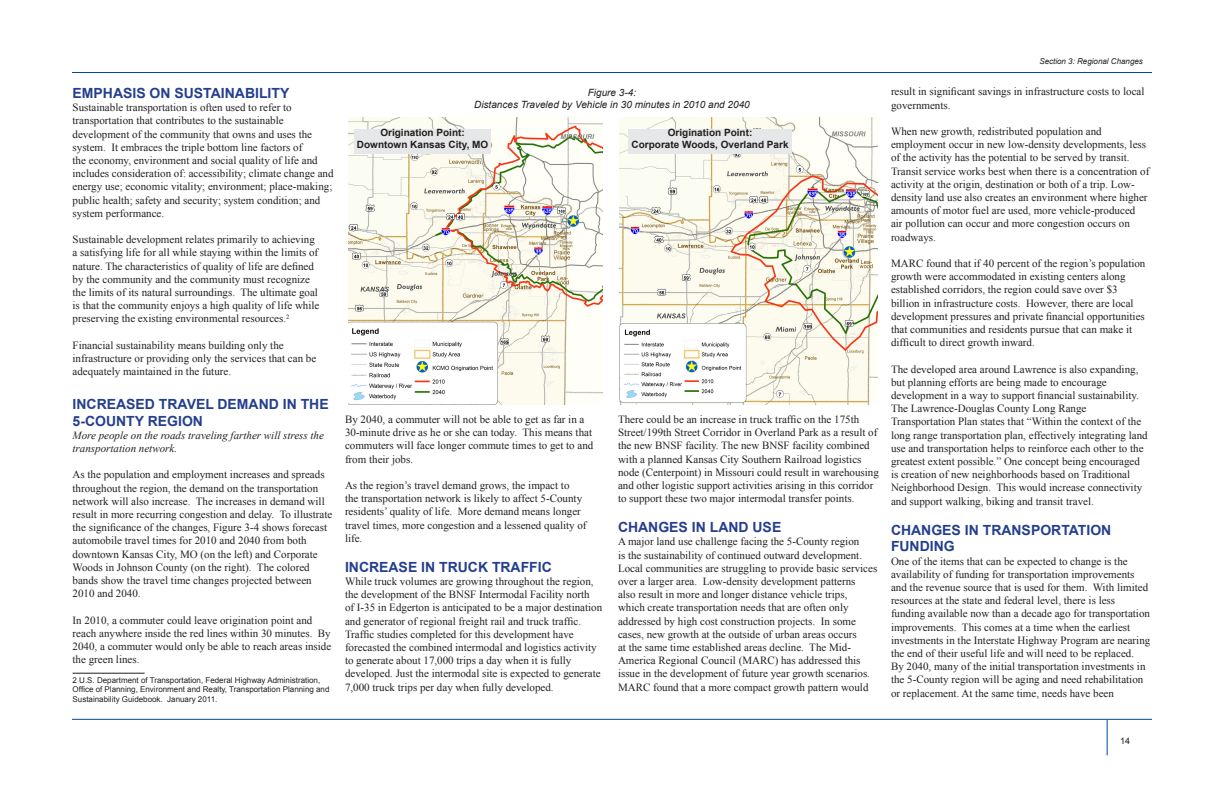
<style>
.page{position:relative;width:1224px;height:792px;background:#fff}
.page>*{position:absolute;margin:0;border:0;box-sizing:border-box;transform-origin:0 0}
.Section_Heading{font:700 14px/16.8px "Arial";color:#253f8e}
.Body_Text{font:11px/13.2px "Times New Roman";color:#231f20}
.Body_Text-2{font:italic 11px/13.2px "Times New Roman";color:#231f20}
.Chapter_Heading{font:700 10px "Arial";color:#231f20}
.Figure_Heading{font:italic 10px/12px "Arial";color:#231f20;text-align:center}
.t1{font:9px "Arial";color:#231f20}
.Footnote{font:8px/9.6px "Arial";color:#231f20}
.Small_Page_Heading{font:italic 8px "Arial";color:#231f20}
</style>
<div class="page">
<hr style="left:72px;top:719px;width:1080px;height:1px;background:#014b95">
<hr style="left:72px;top:72px;width:1080px;height:1px;background:#014b95">
<hr style="left:1107px;top:720px;width:1px;height:35px;background:#014b95">
<hr style="left:73px;top:673px;width:72px;height:1px;background:#231f20">
<img style="left:348px;top:118px;width:255px;height:286px">
<img style="left:620px;top:118px;width:258px;height:286px">
<div style="left:354px;top:129px;width:137px;height:25px;background:#e6e7e9"></div>
<div style="left:628px;top:129px;width:164px;height:25px;background:#e6e7e9"></div>
<p class="Section_Heading" style="left:73px;top:85px;width:218px">EMPHASIS ON SUSTAINABILITY</p>
<p class="Body_Text" style="left:73px;top:101px;width:263px">Sustainable transportation is often used to refer to transportation that contributes to the sustainable development of the community that owns and uses the system. It embraces the triple bottom line factors of<br>the economy, environment and social quality of life and includes consideration of: accessibility; climate change and energy use; economic vitality; environment; place-making; public health; safety and security; system condition; and system performance.</p>
<p class="Body_Text" style="left:73px;top:233px;width:248px">Sustainable development relates primarily to achieving a satisfying life for all while staying within the limits of nature. The characteristics of quality of life are defined by the community and the community must recognize the limits of its natural surroundings. The ultimate goal is that the community enjoys a high quality of life while preserving the existing environmental resources.<sup>2</sup></p>
<p class="Body_Text" style="left:73px;top:338px;width:245px">Financial sustainability means building only the infrastructure or providing only the services that can be adequately maintained in the future.</p>
<p class="Section_Heading" style="left:73px;top:396px;width:258px">INCREASED TRAVEL DEMAND IN THE<br>5-COUNTY REGION</p>
<p class="Body_Text-2" style="left:73px;top:428px;width:253px">More people on the roads traveling farther will stress the transportation network.</p>
<p class="Body_Text" style="left:73px;top:468px;width:261px">As the population and employment increases and spreads throughout the region, the demand on the transportation network will also increase. The increases in demand will result in more recurring congestion and delay. To illustrate the significance of the changes, Figure 3-4 shows forecast automobile travel times for 2010 and 2040 from both downtown Kansas City, MO (on the left) and Corporate Woods in Johnson County (on the right). The colored bands show the travel time changes projected between 2010 and 2040.</p>
<p class="Body_Text" style="left:73px;top:613px;width:260px">In 2010, a commuter could leave origination point and reach anywhere inside the red lines within 30 minutes. By 2040, a commuter would only be able to reach areas inside the green lines.</p>
<p class="Footnote" style="left:73px;top:675px;width:258px">2 U.S. Department of Transportation, Federal Highway Administration,<br>Office of Planning, Environment and Realty, Transportation Planning and<br>Sustainability Guidebook. January 2011.</p>
<p class="Figure_Heading" style="left:474px;top:86px;width:277px">Figure 3-4:<br>Distances Traveled by Vehicle in 30 minutes in 2010 and 2040</p>
<p class="Chapter_Heading" style="left:380px;top:126px;width:86px">Origination Point:</p>
<p class="Chapter_Heading" style="left:357px;top:138px;width:133px">Downtown Kansas City, MO</p>
<p class="Chapter_Heading" style="left:668px;top:126px;width:86px">Origination Point:</p>
<p class="Chapter_Heading" style="left:632px;top:138px;width:159px">Corporate Woods, Overland Park</p>
<p class="Body_Text" style="left:345px;top:413px;width:250px">By 2040, a commuter will not be able to get as far in a 30-minute drive as he or she can today. This means that commuters will face longer commute times to get to and from their jobs.</p>
<p class="Body_Text" style="left:345px;top:479px;width:243px">As the region’s travel demand grows, the impact to<br>the transportation network is likely to affect 5-County residents’ quality of life. More demand means longer travel times, more congestion and a lessened quality of life.</p>
<p class="Section_Heading" style="left:345px;top:559px;width:208px">INCREASE IN TRUCK TRAFFIC</p>
<p class="Body_Text" style="left:345px;top:575px;width:250px">While truck volumes are growing throughout the region, the development of the BNSF Intermodal Facility north</p>
<p class="Body_Text" style="left:345px;top:601px;width:259px">of I-35 in Edgerton is anticipated to be a major destination</p>
<p class="Body_Text" style="left:345px;top:614px;width:238px">and generator of regional freight rail and truck traffic.</p>
<p class="Body_Text" style="left:345px;top:627px;width:230px">Traffic studies completed for this development have</p>
<p class="Body_Text" style="left:345px;top:641px;width:253px">forecasted the combined intermodal and logistics activity</p>
<p class="Body_Text" style="left:345px;top:654px;width:228px">to generate about 17,000 trips a day when it is fully</p>
<p class="Body_Text" style="left:345px;top:667px;width:257px">developed. Just the intermodal site is expected to generate</p>
<p class="Body_Text" style="left:345px;top:680px;width:210px">7,000 truck trips per day when fully developed.</p>
<p class="Body_Text" style="left:618px;top:413px;width:243px">There could be an increase in truck traffic on the 175th</p>
<p class="Body_Text" style="left:618px;top:426px;width:261px">Street/199th Street Corridor in Overland Park as a result of</p>
<p class="Body_Text" style="left:618px;top:439px;width:253px">the new BNSF facility. The new BNSF facility combined</p>
<p class="Body_Text" style="left:618px;top:452px;width:262px">with a planned Kansas City Southern Railroad logistics node (Centerpoint) in Missouri could result in warehousing and other logistic support activities arising in this corridor to support these two major intermodal transfer points.</p>
<p class="Section_Heading" style="left:618px;top:519px;width:165px">CHANGES IN LAND USE</p>
<p class="Body_Text" style="left:618px;top:535px;width:261px">A major land use challenge facing the 5-County region<br>is the sustainability of continued outward development.<br>Local communities are struggling to provide basic services over a larger area. Low-density development patterns<br>also result in more and longer distance vehicle trips,<br>which create transportation needs that are often only addressed by high cost construction projects. In some cases, new growth at the outside of urban areas occurs<br>at the same time established areas decline. The Mid-America Regional Council (MARC) has addressed this issue in the development of future year growth scenarios.<br>MARC found that a more compact growth pattern would</p>
<p class="Small_Page_Heading" style="left:1039px;top:56px;width:105px">Section 3: Regional Changes</p>
<p class="Body_Text" style="left:891px;top:85px;width:255px">result in significant savings in infrastructure costs to local governments.</p>
<p class="Body_Text" style="left:891px;top:125px;width:260px">When new growth, redistributed population and employment occur in new low-density developments, less of the activity has the potential to be served by transit.<br>Transit service works best when there is a concentration of activity at the origin, destination or both of a trip. Low&shy;density land use also creates an environment where higher amounts of motor fuel are used, more vehicle-produced air pollution can occur and more congestion occurs on roadways.</p>
<p class="Body_Text" style="left:891px;top:257px;width:256px">MARC found that if 40 percent of the region’s population growth were accommodated in existing centers along established corridors, the region could save over $3 billion in infrastructure costs. However, there are local development pressures and private financial opportunities that communities and residents pursue that can make it difficult to direct growth inward.</p>
<p class="Body_Text" style="left:891px;top:362px;width:249px">The developed area around Lawrence is also expanding, but planning efforts are being made to encourage development in a way to support financial sustainability.</p>
<p class="Body_Text" style="left:891px;top:402px;width:258px">The Lawrence-Douglas County Long Range Transportation Plan states that “Within the context of the long range transportation plan, effectively integrating land use and transportation helps to reinforce each other to the greatest extent possible.” One concept being encouraged is creation of new neighborhoods based on Traditional Neighborhood Design. This would increase connectivity and support walking, biking and transit travel.</p>
<p class="Section_Heading" style="left:891px;top:522px;width:222px">CHANGES IN TRANSPORTATION<br>FUNDING</p>
<p class="Body_Text" style="left:891px;top:554px;width:261px">One of the items that can be expected to change is the availability of funding for transportation improvements and the revenue source that is used for them. With limited resources at the state and federal level, there is less funding available now than a decade ago for transportation improvements. This comes at a time when the earliest investments in the Interstate Highway Program are nearing the end of their useful life and will need to be replaced.<br>By 2040, many of the initial transportation investments in the 5-County region will be aging and need rehabilitation or replacement. At the same time, needs have been</p>
<p class="t1" style="left:1120px;top:735px;width:12px">14</p>
</div>
